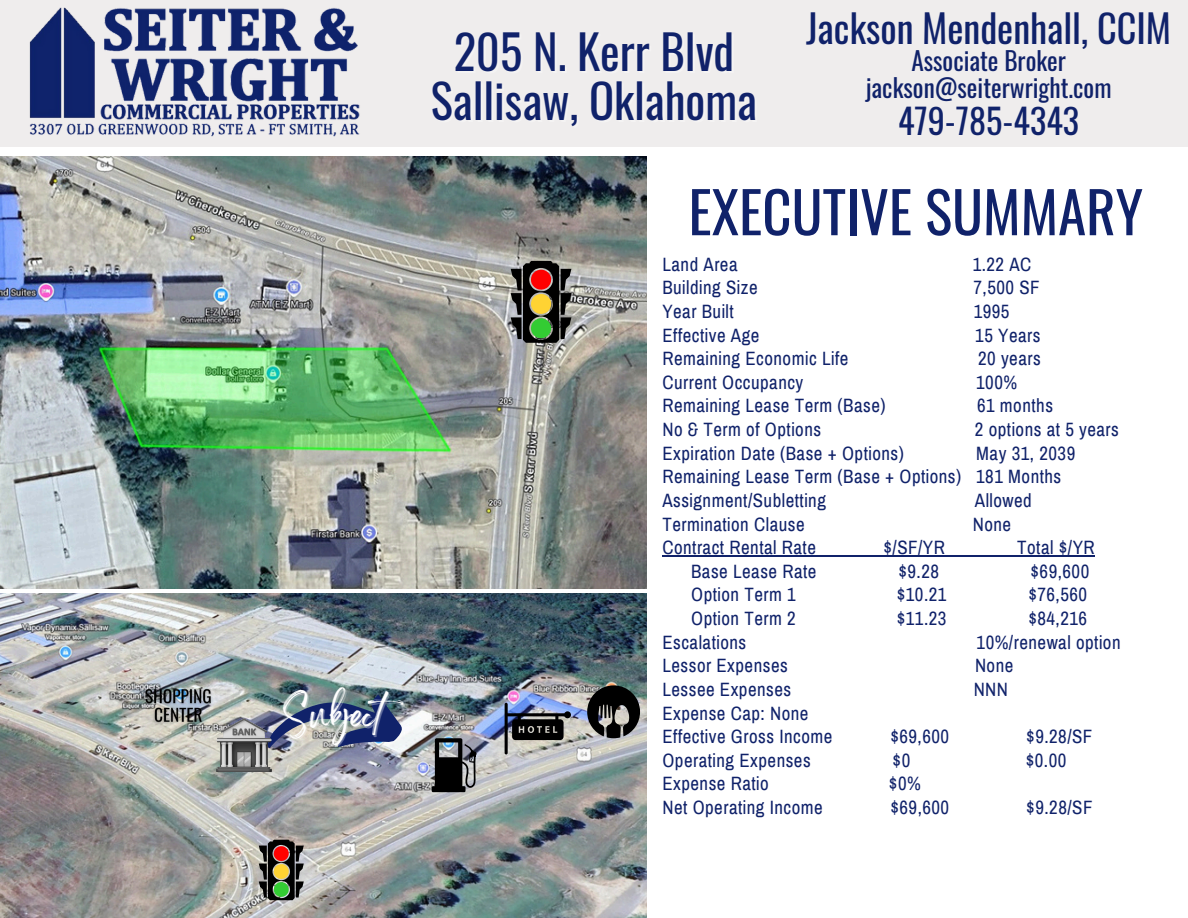
<style>
.page{position:relative;width:1188px;height:918px;background:#fff}
.page>*{position:absolute;margin:0;border:0;box-sizing:border-box;transform-origin:0 0}
.t1{font:57px "Oswald";color:#10226a}
.t2{font:46.65px "Oswald";color:#10226a}
.t3{font:38.25px "Oswald";color:#10226a}
.t4{font:34.2px "Oswald";color:#10226a}
.t5{font:25.2px/27px "Oswald";color:#10226a;text-align:center}
.t6{font:18.9px "Archivo Narrow";letter-spacing:.025em;color:#10226a}
</style>
<div class="page">
<div style="left:0;top:0;width:1188px;height:147px;background:#efeded"></div>
<img style="left:0;top:156px;width:646px;height:432px">
<img style="left:0;top:593px;width:647px;height:325px">
<svg style="left:432px;top:738px;width:45px;height:54px;background:#4a4c4f"></svg>
<svg style="left:587px;top:685px;width:53px;height:53px;background:#454644"></svg>
<img style="left:216px;top:718px;width:56px;height:53px">
<svg style="left:259px;top:840px;width:45px;height:60px;background:#5f5641"></svg>
<svg style="left:505px;top:703px;width:66px;height:52px;background:#6a6f79"></svg>
<img style="left:141px;top:682px;width:74px;height:46px">
<svg style="left:511px;top:261px;width:60px;height:82px;background:#59503b"></svg>
<hr style="left:662px;top:555px;width:155px;height:1px;background:#10226a">
<hr style="left:817px;top:555px;width:67px;height:1px;background:#10226a">
<hr style="left:884px;top:555px;width:61px;height:1px;background:#10226a">
<hr style="left:945px;top:555px;width:72px;height:1px;background:#10226a">
<hr style="left:1017px;top:555px;width:78px;height:1px;background:#10226a">
<img style="left:29px;top:7px;width:331px;height:130px">
<img style="left:263px;top:687px;width:144px;height:67px">
<p class="t2" style="left:454px;top:15px;width:282px">205 N. Kerr Blvd</p>
<p class="t2" style="left:431px;top:65px;width:328px">Sallisaw, Oklahoma</p>
<p class="t3" style="left:806px;top:-2px;width:367px">Jackson Mendenhall, CCIM</p>
<p class="t5" style="left:866px;top:46px;width:247px">Associate Broker jackson@seiterwright.com</p>
<p class="t4" style="left:898px;top:94px;width:183px">479-785-4343</p>
<p class="t1" style="left:688px;top:167px;width:456px">EXECUTIVE SUMMARY</p>
<p class="t6" style="left:662px;top:254px;width:77px">Land Area</p>
<p class="t6" style="left:973px;top:254px;width:60px">1.22 AC</p>
<p class="t6" style="left:662px;top:278px;width:97px">Building Size</p>
<p class="t6" style="left:974px;top:278px;width:68px">7,500 SF</p>
<h1 class="t6" style="left:662px;top:301px;width:73px">Year Built</h1>
<h1 class="t6" style="left:974px;top:301px;width:37px">1995</h1>
<p class="t6" style="left:662px;top:325px;width:98px">Effective Age</p>
<p class="t6" style="left:975px;top:325px;width:67px">15 Years</p>
<p class="t6" style="left:662px;top:349px;width:187px">Remaining Economic Life</p>
<p class="t6" style="left:978px;top:349px;width:64px">20 years</p>
<p class="t6" style="left:662px;top:372px;width:142px">Current Occupancy</p>
<p class="t6" style="left:976px;top:372px;width:42px">100%</p>
<p class="t6" style="left:662px;top:396px;width:225px">Remaining Lease Term (Base)</p>
<p class="t6" style="left:977px;top:396px;width:78px">61 months</p>
<p class="t6" style="left:662px;top:420px;width:160px">No &amp; Term of Options</p>
<p class="t6" style="left:975px;top:420px;width:146px">2 options at 5 years</p>
<p class="t6" style="left:662px;top:443px;width:243px">Expiration Date (Base + Options)</p>
<p class="t6" style="left:976px;top:443px;width:101px">May 31, 2039</p>
<p class="t6" style="left:662px;top:467px;width:400px">Remaining Lease Term (Base + Options) 181 Months</p>
<p class="t6" style="left:662px;top:490px;width:165px">Assignment/Subletting</p>
<p class="t6" style="left:975px;top:490px;width:59px">Allowed</p>
<p class="t6" style="left:662px;top:514px;width:144px">Termination Clause</p>
<p class="t6" style="left:973px;top:514px;width:40px">None</p>
<p class="t6" style="left:662px;top:538px;width:155px">Contract Rental Rate</p>
<p class="t6" style="left:884px;top:538px;width:63px">$/SF/YR</p>
<p class="t6" style="left:1017px;top:538px;width:79px">Total $/YR</p>
<p class="t6" style="left:691px;top:561px;width:127px">Base Lease Rate</p>
<p class="t6" style="left:898px;top:561px;width:42px">$9.28</p>
<p class="t6" style="left:1031px;top:561px;width:60px">$69,600</p>
<p class="t6" style="left:691px;top:585px;width:106px">Option Term 1</p>
<p class="t6" style="left:897px;top:585px;width:51px">$10.21</p>
<p class="t6" style="left:1028px;top:585px;width:60px">$76,560</p>
<p class="t6" style="left:691px;top:609px;width:106px">Option Term 2</p>
<p class="t6" style="left:897px;top:609px;width:51px">$11.23</p>
<p class="t6" style="left:1028px;top:609px;width:60px">$84,216</p>
<p class="t6" style="left:662px;top:632px;width:85px">Escalations</p>
<p class="t6" style="left:977px;top:632px;width:146px">10%/renewal option</p>
<p class="t6" style="left:662px;top:656px;width:127px">Lessor Expenses</p>
<p class="t6" style="left:975px;top:656px;width:40px">None</p>
<p class="t6" style="left:662px;top:679px;width:130px">Lessee Expenses</p>
<p class="t6" style="left:974px;top:679px;width:36px">NNN</p>
<p class="t6" style="left:662px;top:703px;width:148px">Expense Cap: None</p>
<p class="t6" style="left:662px;top:727px;width:172px">Effective Gross Income</p>
<p class="t6" style="left:890px;top:727px;width:60px">$69,600</p>
<p class="t6" style="left:1026px;top:727px;width:68px">$9.28/SF</p>
<p class="t6" style="left:662px;top:750px;width:150px">Operating Expenses</p>
<p class="t6" style="left:893px;top:750px;width:19px">$0</p>
<p class="t6" style="left:1026px;top:750px;width:42px">$0.00</p>
<p class="t6" style="left:662px;top:774px;width:108px">Expense Ratio</p>
<p class="t6" style="left:889px;top:774px;width:33px">$0%</p>
<p class="t6" style="left:662px;top:798px;width:162px">Net Operating Income</p>
<p class="t6" style="left:890px;top:798px;width:60px">$69,600</p>
<p class="t6" style="left:1026px;top:798px;width:68px">$9.28/SF</p>
</div>
